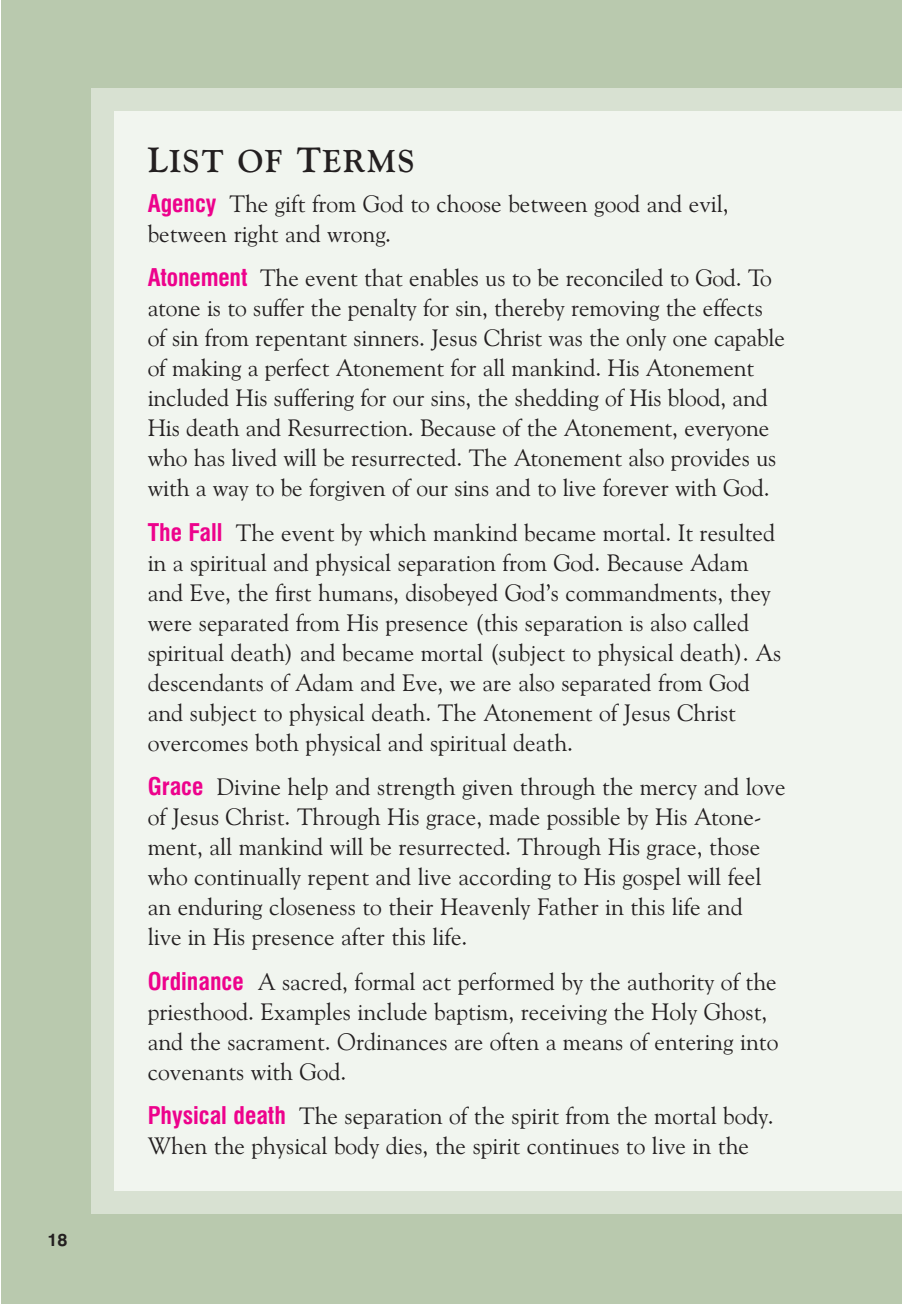
<style>
.page{position:relative;width:903px;height:1305px;background:#fff}
.page>*{position:absolute;margin:0;border:0;box-sizing:border-box;transform-origin:0 0}
.t1{font:700 31.5px "Goudy Old Style BT";letter-spacing:.06em;color:#231f20}
.t2{font:23.75px/30px "Goudy Old Style BT";color:#231f20}
.t3{font:700 17.5px "Swiss 721 BT";color:#231f20}
.s1{font-size:35px}
.s2{font-family:"Swiss 721 BT";font-weight:700;font-stretch:condensed;color:#ed028c}
</style>
<div class="page">
<div style="left:879px;top:20px;width:22px;height:1260px;background:#f1f5ef"></div>
<div style="left:879px;top:0;width:22px;height:110px;background:#b9c9ae"></div>
<div style="left:879px;top:88px;width:22px;height:22px;background:#d8e1d2"></div>
<div style="left:879px;top:1190px;width:22px;height:113px;background:#b9c9ae"></div>
<div style="left:879px;top:1190px;width:22px;height:23px;background:#d8e1d2"></div>
<div style="left:24px;top:20px;width:855px;height:1260px;background:#f1f5ef"></div>
<div style="left:1px;top:0;width:878px;height:110px;background:#b9c9ae"></div>
<div style="left:91px;top:88px;width:788px;height:22px;background:#d8e1d2"></div>
<div style="left:24px;top:1190px;width:855px;height:113px;background:#b9c9ae"></div>
<div style="left:1px;top:20px;width:113px;height:1283px;background:#b9c9ae"></div>
<div style="left:91px;top:88px;width:23px;height:1125px;background:#d8e1d2"></div>
<div style="left:91px;top:1190px;width:788px;height:23px;background:#d8e1d2"></div>
<p class="t3" style="left:48px;top:1232px;width:21px">18</p>
<h1 class="t1" style="left:148px;top:149px;width:268px"><span class="s1">L</span>IST OF <span class="s1">T</span>ERMS</h1>
<p class="t2" style="left:148px;top:190px;width:582px"><span class="s2">Agency</span> The gift from God to choose between good and evil, between right and wrong.</p>
<p class="t2" style="left:148px;top:264px;width:638px"><span class="s2">Atonement</span> The event that enables us to be reconciled to God. To atone is to suffer the penalty for sin, thereby removing the effects of sin from repentant sinners. Jesus Christ was the only one capable of making a perfect Atonement for all mankind. His Atonement included His suffering for our sins, the shedding of His blood, and His death and Resurrection. Because of the Atonement, everyone who has lived will be resurrected. The Atonement also provides us with a way to be forgiven of our sins and to live forever with God.</p>
<p class="t2" style="left:148px;top:519px;width:635px"><span class="s2">The Fall</span> The event by which mankind became mortal. It resulted in a spiritual and physical separation from God. Because Adam and Eve, the first humans, disobeyed God’s commandments, they were separated from His presence (this separation is also called spiritual death) and became mortal (subject to physical death). As descendants of Adam and Eve, we are also separated from God and subject to physical death. The Atonement of Jesus Christ overcomes both physical and spiritual death.</p>
<p class="t2" style="left:148px;top:773px;width:639px"><span class="s2">Grace</span> Divine help and strength given through the mercy and love of Jesus Christ. Through His grace, made possible by His Atone&shy;ment, all mankind will be resurrected. Through His grace, those who continually repent and live according to His gospel will feel an enduring closeness to their Heavenly Father in this life and<br>live in His presence after this life.</p>
<p class="t2" style="left:148px;top:967px;width:632px"><span class="s2">Ordinance</span> A sacred, formal act performed by the authority of the priesthood. Examples include baptism, receiving the Holy Ghost, and the sacrament. Ordinances are often a means of entering into covenants with God.</p>
<p class="t2" style="left:148px;top:1102px;width:627px"><span class="s2">Physical death</span> The separation of the spirit from the mortal body.<br>When the physical body dies, the spirit continues to live in the</p>
</div>
